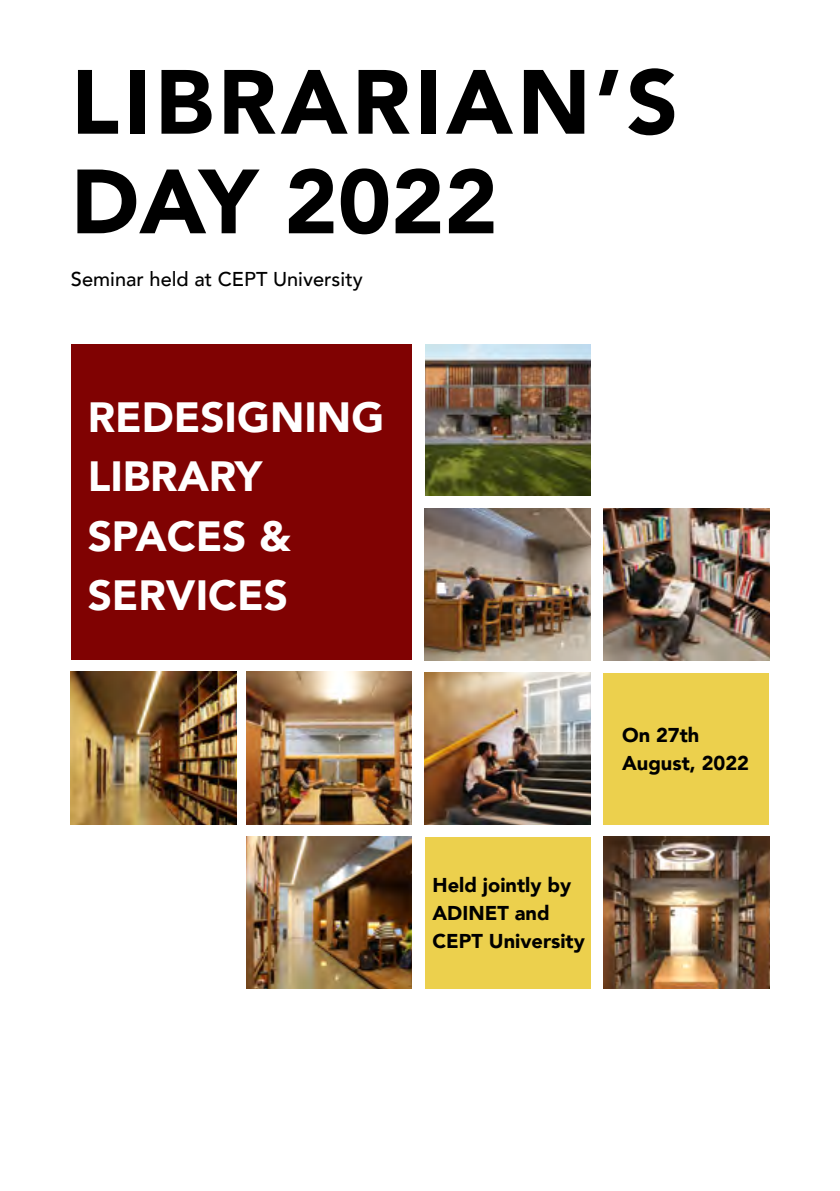
<style>
.page{position:relative;width:840px;height:1191px;background:#fff}
.page>*{position:absolute;margin:0;border:0;box-sizing:border-box;transform-origin:0 0}
.t1{font:900 90px/99.6px "Avenir";letter-spacing:.05em;color:#000}
.t2{font:900 42.2px/59.4px "Avenir";color:#fff}
.t3{font:900 20px/28px "Avenir";color:#000}
.t4{font:500 20px "Avenir";color:#000}
</style>
<div class="page">
<div style="left:71px;top:344px;width:340px;height:316px;background:#800202"></div>
<img style="left:603px;top:837px;width:165px;height:151px">
<img style="left:71px;top:672px;width:165px;height:152px">
<img style="left:246px;top:672px;width:165px;height:152px">
<img style="left:603px;top:508px;width:165px;height:152px">
<img style="left:424px;top:508px;width:166px;height:152px">
<div style="left:603px;top:673px;width:165px;height:151px;background:#ecd04d"></div>
<div style="left:425px;top:837px;width:165px;height:151px;background:#ecd04d"></div>
<img style="left:424px;top:673px;width:166px;height:151px">
<img style="left:246px;top:837px;width:165px;height:151px">
<img style="left:425px;top:344px;width:165px;height:152px">
<h1 class="t1" style="left:71px;top:50px;width:608px">LIBRARIAN’S<br>DAY 2022</h1>
<p class="t4" style="left:71px;top:262px;width:293px">Seminar held at CEPT University</p>
<h2 class="t2" style="left:88px;top:386px;width:298px">REDESIGNING<br>LIBRARY<br>SPACES &amp;<br>SERVICES</h2>
<p class="t3" style="left:621px;top:720px;width:128px">On 27th<br>August, 2022</p>
<p class="t3" style="left:432px;top:870px;width:154px">Held jointly by<br>ADINET and<br>CEPT University</p>
</div>
